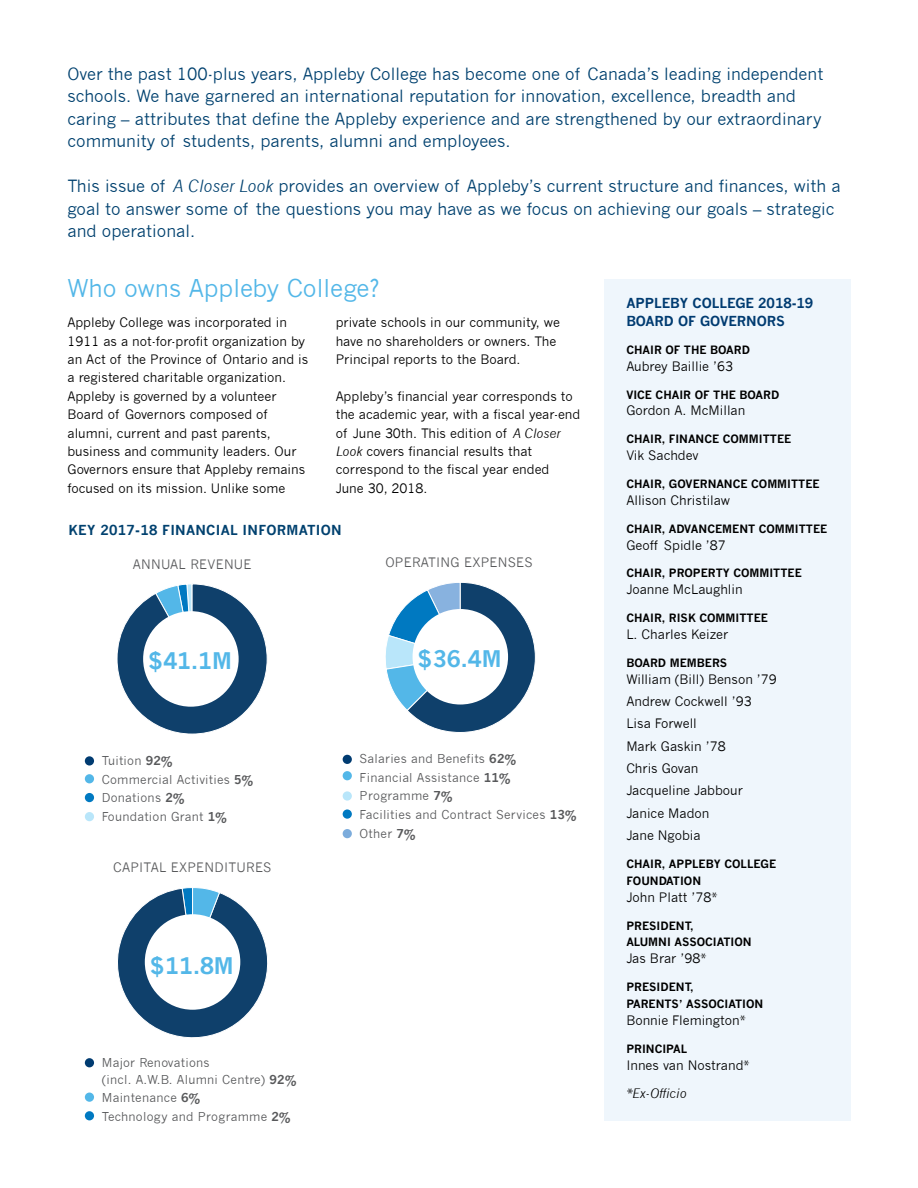
<style>
.page{position:relative;width:918px;height:1188px;background:#fff}
.page>*{position:absolute;margin:0;border:0;box-sizing:border-box;transform-origin:0 0}
.t1{font:24px "News Gothic";color:#53b7e8}
.t2{font:700 22.35px "News Gothic";color:#53b7e8}
.t3{font:16.5px/22.5px "News Gothic";color:#00416f}
.t4{font:700 13.5px/18px "News Gothic";letter-spacing:-.005em;color:#003b71}
.t5{font:700 13.5px "News Gothic";letter-spacing:.02em;color:#00416f}
.t6{font:12.75px/18.3px "News Gothic";color:#000}
.t7{font:12.75px "News Gothic";letter-spacing:.02em;color:#58595b}
.t8{font:italic 12.75px "News Gothic";color:#000}
.t9{font:12px/18.6px "News Gothic";letter-spacing:.02em;color:#58595b}
.t10{font:700 11.25px/17px "News Gothic";color:#000}
.s1{font-style:italic}
.s2{font-weight:700}
</style>
<div class="page">
<div style="left:604px;top:279px;width:246px;height:841px;background:#eff6fc"></div>
<svg style="left:117px;top:584px;width:151px;height:150px"></svg>
<div style="left:143px;top:611px;width:96px;height:96px;background:#fff;border-radius:50%"></div>
<div style="left:85px;top:756px;width:9px;height:10px;background:#003b71;border-radius:50%"></div>
<div style="left:85px;top:774px;width:9px;height:9px;background:#53b7e8;border-radius:50%"></div>
<div style="left:85px;top:793px;width:9px;height:9px;background:#0079c1;border-radius:50%"></div>
<div style="left:85px;top:812px;width:9px;height:9px;background:#b9e6fa;border-radius:50%"></div>
<svg style="left:117px;top:887px;width:151px;height:151px"></svg>
<div style="left:145px;top:914px;width:95px;height:96px;background:#fff;border-radius:50%"></div>
<div style="left:85px;top:1058px;width:9px;height:9px;background:#003b71;border-radius:50%"></div>
<div style="left:85px;top:1093px;width:9px;height:9px;background:#53b7e8;border-radius:50%"></div>
<div style="left:85px;top:1111px;width:9px;height:9px;background:#0079c1;border-radius:50%"></div>
<svg style="left:385px;top:582px;width:151px;height:151px"></svg>
<div style="left:413px;top:609px;width:95px;height:96px;background:#fff;border-radius:50%"></div>
<div style="left:343px;top:755px;width:9px;height:9px;background:#003b71;border-radius:50%"></div>
<div style="left:343px;top:771px;width:9px;height:9px;background:#53b7e8;border-radius:50%"></div>
<div style="left:343px;top:791px;width:9px;height:10px;background:#b9e6fa;border-radius:50%"></div>
<div style="left:343px;top:809px;width:9px;height:10px;background:#0079c1;border-radius:50%"></div>
<div style="left:343px;top:829px;width:9px;height:9px;background:#7cacdc;border-radius:50%"></div>
<p class="t3" style="left:68px;top:63px;width:757px">Over the past 100-plus years, Appleby College has become one of Canada’s leading independent schools. We have garnered an international reputation for innovation, excellence, breadth and caring – attributes that define the Appleby experience and are strengthened by our extraordinary community of students, parents, alumni and employees.</p>
<p class="t3" style="left:68px;top:175px;width:775px">This issue of <span class="s1">A Closer Look</span> provides an overview of Appleby’s current structure and finances, with a goal to answer some of the questions you may have as we focus on achieving our goals – strategic and operational.</p>
<h1 class="t1" style="left:68px;top:274px;width:314px">Who owns Appleby College?</h1>
<p class="t6" style="left:68px;top:314px;width:242px">Appleby College was incorporated in 1911 as a not-for-profit organization by an Act of the Province of Ontario and is a registered charitable organization.<br>Appleby is governed by a volunteer Board of Governors composed of alumni, current and past parents, business and community leaders. Our Governors ensure that Appleby remains focused on its mission. Unlike some</p>
<p class="t6" style="left:336px;top:314px;width:226px">private schools in our community, we have no shareholders or owners. The<br>Principal reports to the Board.</p>
<p class="t6" style="left:336px;top:387px;width:246px">Appleby’s financial year corresponds to the academic year, with a fiscal year-end of June 30th. This edition of <span class="s1">A Closer Look</span> covers financial results that correspond to the fiscal year ended June 30, 2018.</p>
<p class="t5" style="left:68px;top:522px;width:275px">KEY 2017-18 FINANCIAL INFORMATION</p>
<p class="t7" style="left:133px;top:557px;width:120px">ANNUAL REVENUE</p>
<h2 class="t2" style="left:148px;top:647px;width:85px">$41.1M</h2>
<p class="t7" style="left:385px;top:555px;width:149px">OPERATING EXPENSES</p>
<h2 class="t2" style="left:418px;top:645px;width:85px">$36.4M</h2>
<p class="t9" style="left:102px;top:751px;width:153px">Tuition <span class="s2">92%<br></span>Commercial Activities <span class="s2">5%<br></span>Donations <span class="s2">2%<br></span>Foundation Grant <span class="s2">1%</span></p>
<p class="t7" style="left:113px;top:860px;width:160px">CAPITAL EXPENDITURES</p>
<p class="t9" style="left:360px;top:749px;width:218px">Salaries and Benefits <span class="s2">62%<br></span>Financial Assistance <span class="s2">11%<br></span>Programme <span class="s2">7%<br></span>Facilities and Contract Services <span class="s2">13%<br></span>Other <span class="s2">7%</span></p>
<h2 class="t2" style="left:150px;top:952px;width:85px">$11.8M</h2>
<p class="t9" style="left:102px;top:1054px;width:196px;line-height:16.5px">Major Renovations<br>(incl. A.W.B. Alumni Centre) <span class="s2">92%</span></p>
<p class="t9" style="left:102px;top:1089px;width:190px">Maintenance <span class="s2">6%<br></span>Technology and Programme <span class="s2">2%</span></p>
<p class="t4" style="left:626px;top:294px;width:189px">APPLEBY COLLEGE 2018-19<br>BOARD OF GOVERNORS</p>
<p class="t10" style="left:626px;top:341px;width:125px">CHAIR OF THE BOARD</p>
<p class="t6" style="left:626px;top:357px;width:108px">Aubrey Baillie ’63</p>
<p class="t10" style="left:626px;top:386px;width:154px">VICE CHAIR OF THE BOARD</p>
<p class="t6" style="left:626px;top:402px;width:121px">Gordon A. McMillan</p>
<p class="t10" style="left:626px;top:430px;width:167px">CHAIR, FINANCE COMMITTEE</p>
<p class="t6" style="left:626px;top:446px;width:74px">Vik Sachdev</p>
<p class="t10" style="left:626px;top:475px;width:195px">CHAIR, GOVERNANCE COMMITTEE</p>
<p class="t6" style="left:626px;top:491px;width:105px">Allison Christilaw</p>
<p class="t10" style="left:626px;top:520px;width:203px">CHAIR, ADVANCEMENT COMMITTEE</p>
<p class="t6" style="left:626px;top:536px;width:101px">Geoff Spidle ’87</p>
<p class="t10" style="left:626px;top:565px;width:177px">CHAIR, PROPERTY COMMITTEE</p>
<p class="t6" style="left:626px;top:581px;width:118px">Joanne McLaughlin</p>
<p class="t10" style="left:626px;top:609px;width:143px">CHAIR, RISK COMMITTEE</p>
<p class="t6" style="left:626px;top:625px;width:103px">L. Charles Keizer</p>
<p class="t10" style="left:626px;top:654px;width:102px">BOARD MEMBERS</p>
<p class="t6" style="left:626px;top:668px;width:152px;line-height:22.4px">William (Bill) Benson ’79<br>Andrew Cockwell ’93<br>Lisa Forwell<br>Mark Gaskin ’78<br>Chris Govan<br>Jacqueline Jabbour<br>Janice Madon<br>Jane Ngobia</p>
<p class="t10" style="left:626px;top:855px;width:151px">CHAIR, APPLEBY COLLEGE<br>FOUNDATION</p>
<p class="t6" style="left:626px;top:888px;width:93px">John Platt ’78*</p>
<p class="t10" style="left:626px;top:917px;width:127px">PRESIDENT,<br>ALUMNI ASSOCIATION</p>
<p class="t6" style="left:626px;top:950px;width:81px">Jas Brar ’98*</p>
<p class="t10" style="left:626px;top:978px;width:139px">PRESIDENT,<br>PARENTS’ ASSOCIATION</p>
<p class="t6" style="left:626px;top:1011px;width:121px">Bonnie Flemington*</p>
<p class="t10" style="left:626px;top:1040px;width:62px">PRINCIPAL</p>
<p class="t6" style="left:626px;top:1056px;width:125px">Innes van Nostrand*</p>
<p class="t8" style="left:626px;top:1085px;width:62px">*Ex-Officio</p>
</div>
